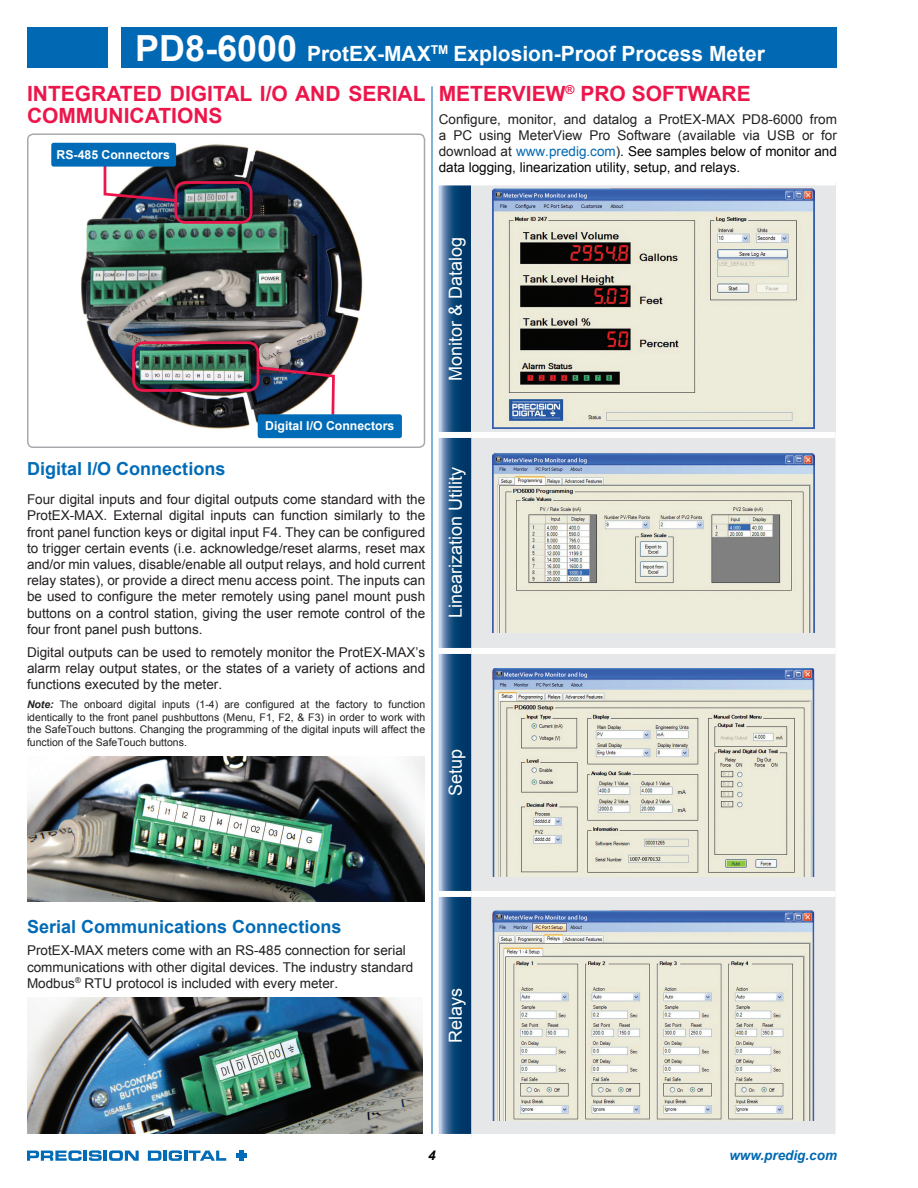
<style>
.page{position:relative;width:918px;height:1188px;background:#fff}
.page>*{position:absolute;margin:0;border:0;box-sizing:border-box;transform-origin:0 0}
.t1{font:700 21px/40px "Arial";color:#fff}
.t2{font:700 21px "Arial";color:#ed164b}
.t3{font:700 18px "Arial";color:#006bb6}
.t4{font:18px "Arial";color:#fff}
.t5{font:13.5px/16.2px "Arial";color:#231f20;text-align:justify}
.t6{font:italic 700 13.5px "Arial";color:#0168b3}
.t7{font:italic 700 13.5px "Arial";color:#000}
.t8{font:700 12.3px "Arial";color:#fff}
.t9{font:10.5px/12.6px "Arial";color:#231f20;text-align:justify}
.s1{font-size:36px}
.s2{color:#ed164b}
.s3{color:#0168b3}
.s4{color:#040503}
.s5{font-weight:700;font-style:italic}
</style>
<div class="page">
<div style="left:122px;top:27px;width:715px;height:41px;background:#0168b3"></div>
<div style="left:27px;top:27px;width:81px;height:41px;background:#0168b3"></div>
<div style="left:236px;top:1153px;width:11px;height:5px;background:#006bb6"></div>
<svg style="left:27px;top:1150px;width:112px;height:11px"></svg>
<svg style="left:148px;top:1150px;width:78px;height:11px"></svg>
<div style="left:27px;top:133px;width:398px;height:315px;border:2px solid #a8a9ad;border-radius:5px"></div>
<img style="left:27px;top:756px;width:398px;height:146px">
<img style="left:27px;top:998px;width:396px;height:136px">
<img style="left:73px;top:142px;width:290px;height:290px">
<svg style="left:102px;top:156px;width:76px;height:47px"></svg>
<div style="left:174px;top:181px;width:78px;height:43px;border:3px solid #ed164b;border-radius:10px"></div>
<div style="left:51px;top:143px;width:125px;height:24px;background:#006bb6;border-radius:2px"></div>
<div style="left:132px;top:341px;width:127px;height:51px;border:3px solid #ed164b;border-radius:10px"></div>
<svg style="left:256px;top:365px;width:80px;height:52px"></svg>
<div style="left:258px;top:414px;width:144px;height:24px;background:#006bb6;border-radius:2px"></div>
<hr style="left:432px;top:86px;width:1px;height:1048px;background:#0168b3">
<svg style="left:439px;top:185px;width:32px;height:949px;background:#2b5c88"></svg>
<div style="left:471px;top:182px;width:365px;height:253px;background:#e6e7e9"></div>
<div style="left:471px;top:438px;width:365px;height:696px;background:#e6e7e9"></div>
<div style="left:439px;top:432px;width:32px;height:6px;background:#fff"></div>
<div style="left:439px;top:648px;width:32px;height:6px;background:#fff"></div>
<div style="left:439px;top:891px;width:32px;height:6px;background:#fff"></div>
<div style="left:471px;top:179px;width:365px;height:6px;background:#fff"></div>
<div style="left:471px;top:432px;width:365px;height:6px;background:#fff"></div>
<div style="left:471px;top:648px;width:365px;height:6px;background:#fff"></div>
<div style="left:471px;top:891px;width:365px;height:6px;background:#fff"></div>
<img style="left:493px;top:188px;width:321px;height:241px">
<img style="left:493px;top:454px;width:321px;height:178px">
<img style="left:493px;top:668px;width:321px;height:209px">
<img style="left:493px;top:910px;width:321px;height:211px">
<h1 class="t1" style="left:27px;top:34px;width:740px;text-indent:108px"><span class="s1">PD8-6000</span> ProtEX-MAX<sup>TM</sup> Explosion-Proof Process Meter<br><span class="s2">INTEGRATED DIGITAL I/oandserial</span></h1>
<h1 class="t2" style="left:27px;top:102px;width:15px">communications</h1>
<h1 class="t2" style="left:439px;top:79px;width:33px">Meter</h1>
<h1 class="t2" style="left:512px;top:79px;width:28px">View</h1>
<h1 class="t2" style="left:566px;top:79px;width:40px"><sup>®</sup> Pro</h1>
<h1 class="t2" style="left:632px;top:79px;width:30px">Software</h1>
<p class="t5" style="left:439px;top:111px;width:400px">Configure, monitor, and datalog a ProtEX-MAX PD8-6000 from a PC using MeterView Pro Software (available via USB or for download at <span class="s3">www.predig.com</span>)<span class="s4">. See samples below of monitor and data logging, linearization utility, setup, and relays.</span></p>
<p class="t8" style="left:57px;top:146px;width:115px">RS-485 Connectors</p>
<p class="t8" style="left:265px;top:418px;width:131px">Digital I/O Connectors</p>
<h2 class="t3" style="left:27px;top:456px;width:200px">Digital I/O Connections</h2>
<p class="t5" style="left:27px;top:492px;width:400px">Four digital inputs and four digital outputs come standard with the ProtEX-MAX. External digital inputs can function similarly to the front panel function keys or digital input F4. They can be configured to trigger certain events (i.e. acknowledge/reset alarms, reset max and/or min values, disable/enable all output relays, and hold current relay states), or provide a direct menu access point. The inputs can be used to configure the meter remotely using panel mount push buttons on a control station, giving the user remote control of the four front panel push buttons.</p>
<p class="t5" style="left:27px;top:644px;width:400px">Digital outputs can be used to remotely monitor the ProtEX-MAX’s alarm relay output states, or the states of a variety of actions and functions executed by the meter.</p>
<p class="t9" style="left:27px;top:698px;width:400px"><span class="s5">Note:</span> The onboard digital inputs (1-4) are configured at the factory to function identically to the front panel pushbuttons (Menu, F1, F2, &amp; F3) in order to work with the SafeTouch buttons. Changing the programming of the digital inputs will affect the function of the SafeTouch buttons.</p>
<h2 class="t4" style="left:444px;top:381px;width:146px;rotate:-90deg">Monitor &amp; Datalog</h2>
<h2 class="t4" style="left:444px;top:618px;width:153px;rotate:-90deg">Linearization Utility</h2>
<h2 class="t4" style="left:444px;top:796px;width:49px;rotate:-90deg">Setup</h2>
<h2 class="t3" style="left:27px;top:914px;width:316px">Serial Communications Connections</h2>
<p class="t5" style="left:27px;top:943px;width:388px;text-align:left">ProtEX-MAX meters come with an RS-485 connection for serial communications with other digital devices. The industry standard<br>Modbus<sup>®</sup> RTU protocol is included with every meter.</p>
<h2 class="t4" style="left:444px;top:1043px;width:57px;rotate:-90deg">Relays</h2>
<p class="t7" style="left:428px;top:1146px;width:9px">4</p>
<p class="t6" style="left:729px;top:1147px;width:109px">www.predig.com</p>
</div>
